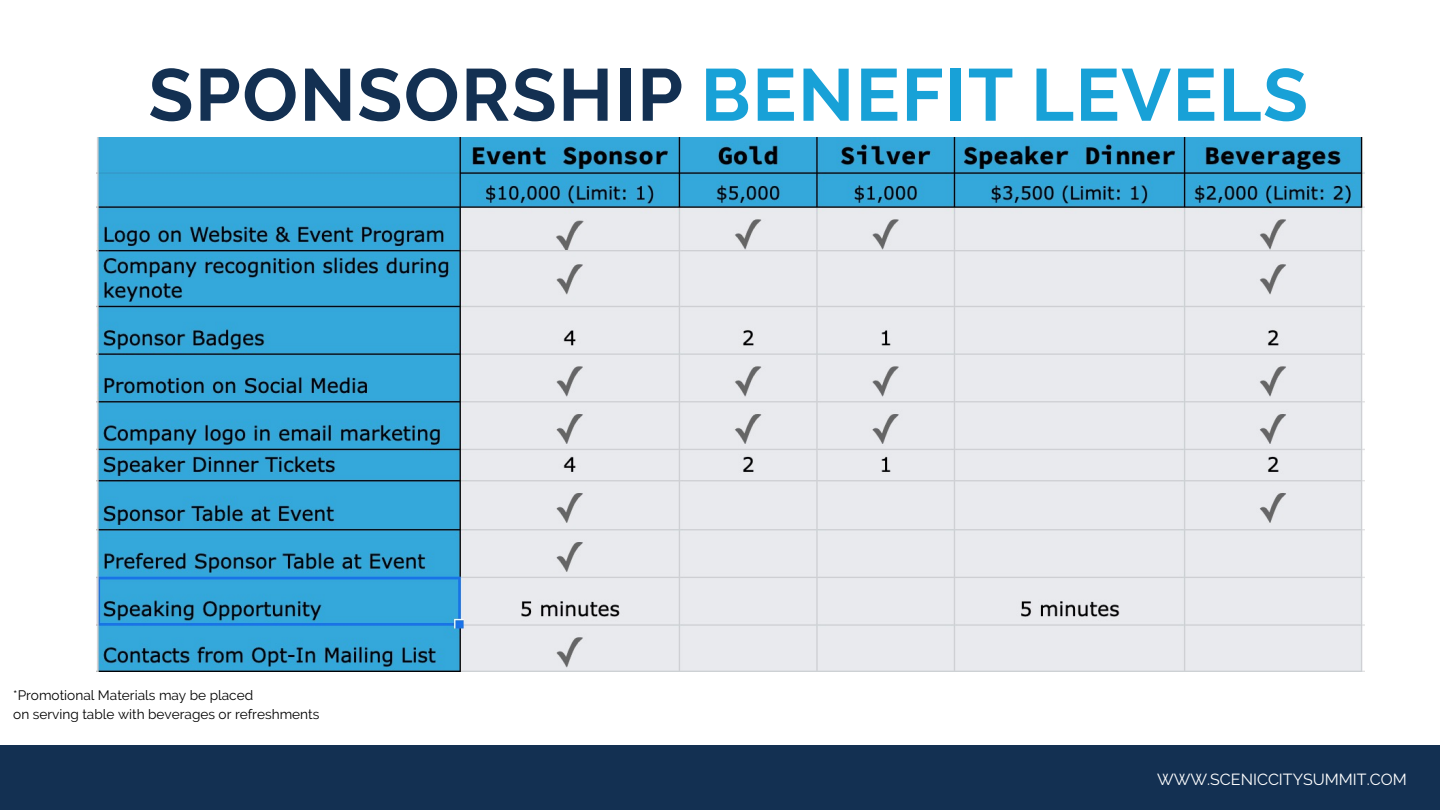
<style>
.page{position:relative;width:1440px;height:810px;background:#fff}
.page>*{position:absolute;margin:0;border:0;box-sizing:border-box;transform-origin:0 0}
.t1{font:700 73.5px "Raleway";letter-spacing:.02em;color:#18a1d7}
.t2{font:16px "Raleway";color:#fff}
.t3{font:13.6px/18.8px "Raleway";color:#000}
.s1{color:#133052}
</style>
<div class="page">
<div style="left:0;top:745px;width:1440px;height:65px;background:#133052"></div>
<img style="left:96px;top:137px;width:1268px;height:535px">
<h1 class="t1" style="left:148px;top:52px;width:1161px"><span class="s1">SPONSORSHIP</span> BENEFIT LEVELS</h1>
<p class="t3" style="left:13px;top:686px;width:308px">*Promotional Materials may be placed<br>on serving table with beverages or refreshments</p>
<p class="t2" style="left:1157px;top:770px;width:251px">WWW.SCENICCITYSUMMIT.COM</p>
</div>
